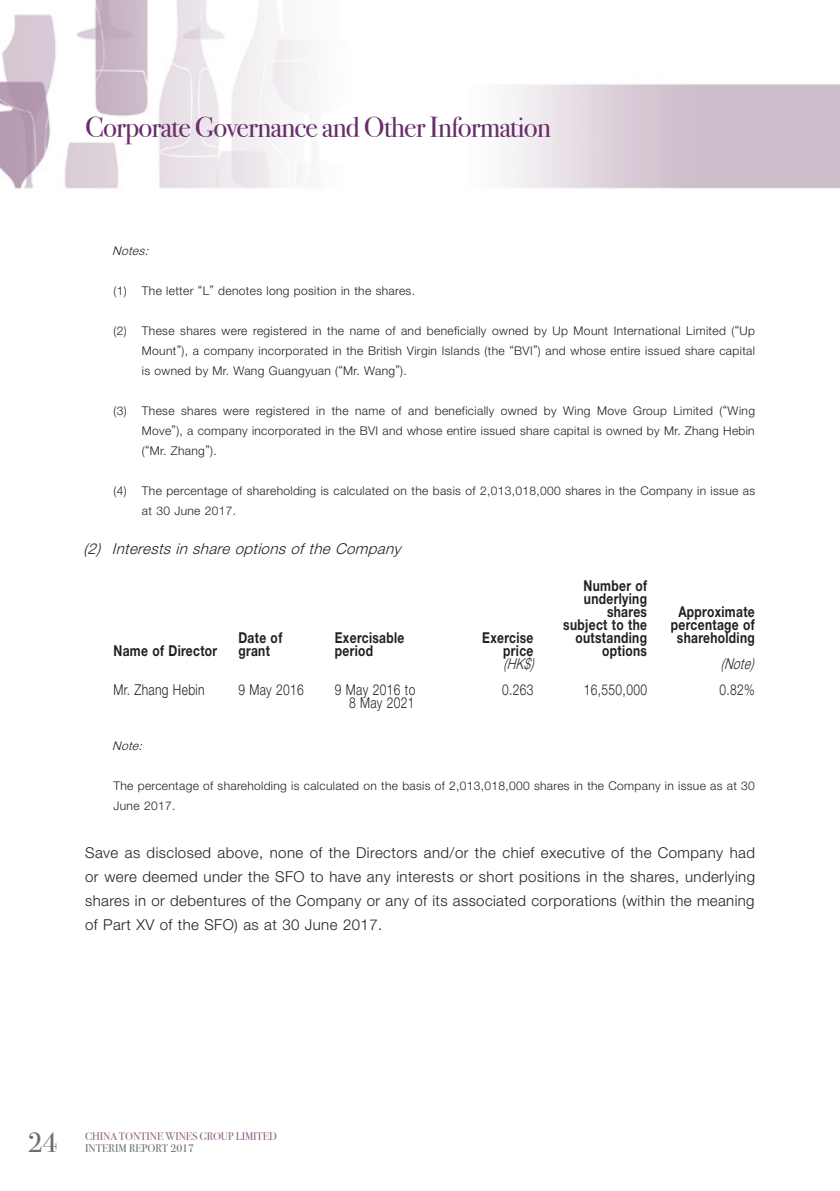
<style>
.page{position:relative;width:840px;height:1191px;background:#fff}
.page>*{position:absolute;margin:0;border:0;box-sizing:border-box;transform-origin:0 0}
.t1{font:29px "Bodoni Svty Two ITCTT";letter-spacing:-.03em;color:#682d68}
.t2{font:28px "Bodoni Svty Two ITCTT";color:#6c6d70}
.Body_Text{font:300 15px/24px "Helvetica Neue LT Std";letter-spacing:.03em;color:#231f20;text-align:justify}
.Body_Text-2{font:700 15px "Helvetica Neue LT Std";letter-spacing:.03em;color:#231f20;scale:.8 1}
.Body_Text-3{font:300 15px/13px "Helvetica Neue LT Std";letter-spacing:.03em;color:#231f20;text-align:right;scale:.8 1}
.Heading_3{font:italic 300 15px "Helvetica Neue LT Std";color:#231f20}
.Body_Text-4{font:italic 300 15px "Helvetica Neue LT Std";color:#231f20;scale:.8 1}
.Non-Acc_Notes{font:300 12px/20px "Helvetica Neue LT Std";letter-spacing:.03em;color:#231f20;text-align:justify}
.Non-Acc_Notes-2{font:italic 300 12px "Helvetica Neue LT Std";color:#231f20}
.t3{font:11px "Bodoni Svty Two ITCTT";letter-spacing:-.01em;color:#8b6186}
.t4{font:11px "Bodoni Svty Two ITCTT";color:#6c6d70}
</style>
<div class="page">
<img style="left:0;top:0;width:839px;height:189px">
<p class="t1" style="left:85px;top:104px;width:467px">Corporate Governance and Other Information</p>
<p class="Non-Acc_Notes-2" style="left:112px;top:243px;width:41px">Notes:</p>
<p class="Non-Acc_Notes" style="left:113px;top:280px;width:303px">(1) The letter “L” denotes long position in the shares.</p>
<p class="Non-Acc_Notes" style="left:142px;top:320px;width:614px;text-indent:-28px">(2) These shares were registered in the name of and beneficially owned by Up Mount International Limited (“Up Mount”), a company incorporated in the British Virgin Islands (the “BVI”) and whose entire issued share capital is owned by Mr. Wang Guangyuan (“Mr. Wang”).</p>
<p class="Non-Acc_Notes" style="left:142px;top:400px;width:614px;text-indent:-28px">(3) These shares were registered in the name of and beneficially owned by Wing Move Group Limited (“Wing Move”), a company incorporated in the BVI and whose entire issued share capital is owned by Mr. Zhang Hebin (“Mr. Zhang”).</p>
<p class="Non-Acc_Notes" style="left:142px;top:480px;width:614px;text-indent:-28px">(4) The percentage of shareholding is calculated on the basis of 2,013,018,000 shares in the Company in issue as at 30 June 2017.</p>
<p class="Heading_3" style="left:84px;top:539px;width:323px">(2) Interests in share options of the Company</p>
<p class="Body_Text-2" style="left:113px;top:641px;width:131px">Name of Director</p>
<p class="Body_Text-2" style="left:238px;top:628px;width:56px">Date of</p>
<p class="Body_Text-2" style="left:238px;top:641px;width:41px">grant</p>
<p class="Body_Text-2" style="left:334px;top:628px;width:88px">Exercisable</p>
<p class="Body_Text-2" style="left:334px;top:641px;width:49px">period</p>
<p class="Body_Text-2" style="left:583px;top:576px;width:81px">Number of</p>
<p class="Body_Text-2" style="left:583px;top:589px;width:80px">underlying</p>
<p class="Body_Text-2" style="left:606px;top:602px;width:51px">shares</p>
<p class="Body_Text-2" style="left:563px;top:615px;width:106px">subject to the</p>
<p class="Body_Text-2" style="left:575px;top:628px;width:91px">outstanding</p>
<p class="Body_Text-2" style="left:601px;top:641px;width:58px">options</p>
<p class="Body_Text-2" style="left:678px;top:602px;width:97px">Approximate</p>
<p class="Body_Text-2" style="left:670px;top:615px;width:106px">percentage of</p>
<p class="Body_Text-2" style="left:676px;top:628px;width:99px">shareholding</p>
<p class="Body_Text-2" style="left:482px;top:628px;width:66px">Exercise</p>
<p class="Body_Text-2" style="left:503px;top:641px;width:39px">price</p>
<p class="Body_Text-4" style="left:503px;top:654px;width:41px">(HK$)</p>
<p class="Body_Text-4" style="left:720px;top:654px;width:44px">(Note)</p>
<p class="Body_Text-3" style="left:113px;top:682px;width:115px">Mr. Zhang Hebin</p>
<p class="Body_Text-3" style="left:238px;top:682px;width:83px">9 May 2016</p>
<p class="Body_Text-3" style="left:334px;top:682px;width:102px">9 May 2016 to<br>8 May 2021</p>
<p class="Body_Text-3" style="left:502px;top:682px;width:41px">0.263</p>
<p class="Body_Text-3" style="left:583px;top:682px;width:80px">16,550,000</p>
<p class="Body_Text-3" style="left:719px;top:682px;width:46px">0.82%</p>
<p class="Non-Acc_Notes-2" style="left:112px;top:738px;width:35px">Note:</p>
<p class="Non-Acc_Notes" style="left:113px;top:775px;width:642px">The percentage of shareholding is calculated on the basis of 2,013,018,000 shares in the Company in issue as at 30<br>June 2017.</p>
<p class="Body_Text" style="left:85px;top:840px;width:671px">Save as disclosed above, none of the Directors and/or the chief executive of the Company had or were deemed under the SFO to have any interests or short positions in the shares, underlying shares in or debentures of the Company or any of its associated corporations (within the meaning of Part XV of the SFO) as at 30 June 2017.</p>
<p class="t2" style="left:28px;top:1119px;width:31px">24</p>
<p class="t3" style="left:85px;top:1127px;width:193px">CHINA TONTINE WINES GROUP LIMITED</p>
<p class="t4" style="left:85px;top:1139px;width:110px">INTERIM REPORT 2017</p>
</div>
